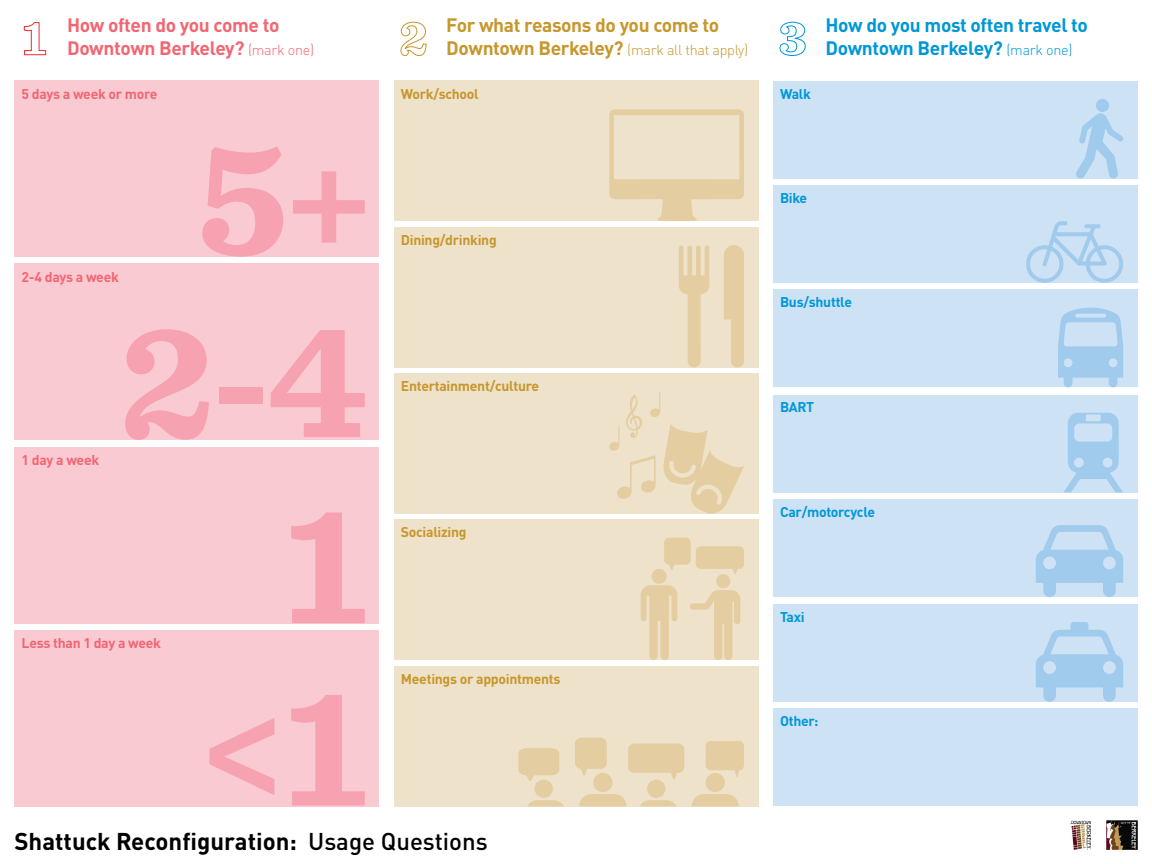
<style>
.page{position:relative;width:1152px;height:864px;background:#fff}
.page>*{position:absolute;margin:0;border:0;box-sizing:border-box;transform-origin:0 0}
.t1{font:700 24px "DINOT";color:#000}
.t2{font:700 19.2px/23px "DINOT";letter-spacing:-.02em;color:#0097d7}
.t3{font:700 19.2px/23px "DINOT";letter-spacing:-.02em;color:#f16672}
.t4{font:700 19.2px "DINOT";letter-spacing:-.02em;color:#c6972c}
.t5{font:300 14.4px "DINOT";letter-spacing:-.02em;color:#c6972c}
.t6{font:700 14px "DINOT";letter-spacing:-.02em;color:#c6972c}
.t7{font:700 14px "DINOT";letter-spacing:-.02em;color:#f16672}
.t8{font:700 14px "DINOT";letter-spacing:-.02em;color:#0097d7}
.s1{font-weight:300;font-size:14.4px}
.s2{font-weight:700;font-size:19.2px}
.s3{font-weight:500}
</style>
<div class="page">
<div style="left:14px;top:81px;width:365px;height:176px;background:#facad3"></div>
<div style="left:394px;top:81px;width:364px;height:140px;background:#efe2ca"></div>
<div style="left:14px;top:447px;width:365px;height:176px;background:#facad3"></div>
<div style="left:394px;top:373px;width:364px;height:141px;background:#efe2ca"></div>
<div style="left:14px;top:264px;width:365px;height:176px;background:#facad3"></div>
<div style="left:394px;top:227px;width:364px;height:141px;background:#efe2ca"></div>
<div style="left:14px;top:630px;width:365px;height:176px;background:#facad3"></div>
<div style="left:394px;top:520px;width:364px;height:140px;background:#efe2ca"></div>
<div style="left:394px;top:666px;width:364px;height:140px;background:#efe2ca"></div>
<div style="left:773px;top:81px;width:365px;height:98px;background:#cee2f5"></div>
<div style="left:773px;top:185px;width:365px;height:98px;background:#cee2f5"></div>
<div style="left:773px;top:289px;width:365px;height:98px;background:#cee2f5"></div>
<div style="left:773px;top:395px;width:365px;height:97px;background:#cee2f5"></div>
<div style="left:773px;top:499px;width:365px;height:98px;background:#cee2f5"></div>
<div style="left:773px;top:604px;width:365px;height:98px;background:#cee2f5"></div>
<div style="left:773px;top:708px;width:365px;height:98px;background:#cee2f5"></div>
<svg style="left:1036px;top:622px;width:87px;height:80px"></svg>
<svg style="left:1036px;top:525px;width:87px;height:72px"></svg>
<svg style="left:1058px;top:308px;width:65px;height:79px"></svg>
<svg style="left:1064px;top:413px;width:59px;height:79px"></svg>
<svg style="left:1026px;top:221px;width:97px;height:62px"></svg>
<svg style="left:1076px;top:99px;width:47px;height:80px"></svg>
<svg style="left:679px;top:245px;width:65px;height:123px"></svg>
<svg style="left:609px;top:392px;width:135px;height:122px"></svg>
<svg style="left:125px;top:329px;width:84px;height:111px"></svg>
<div style="left:220px;top:387px;width:43px;height:16px;background:#f6a2b1"></div>
<svg style="left:271px;top:330px;width:94px;height:107px"></svg>
<svg style="left:291px;top:512px;width:74px;height:111px"></svg>
<svg style="left:209px;top:718px;width:65px;height:77px"></svg>
<svg style="left:291px;top:695px;width:74px;height:111px"></svg>
<svg style="left:202px;top:146px;width:81px;height:111px"></svg>
<svg style="left:293px;top:171px;width:72px;height:72px"></svg>
<svg style="left:609px;top:109px;width:135px;height:112px"></svg>
<svg style="left:641px;top:538px;width:103px;height:122px"></svg>
<svg style="left:518px;top:748px;width:41px;height:33px"></svg>
<svg style="left:575px;top:738px;width:32px;height:38px"></svg>
<svg style="left:706px;top:741px;width:38px;height:36px"></svg>
<svg style="left:628px;top:744px;width:56px;height:36px"></svg>
<div style="left:647px;top:780px;width:18px;height:18px;background:#e4cda0;border-radius:50%"></div>
<svg style="left:640px;top:800px;width:36px;height:6px"></svg>
<div style="left:535px;top:780px;width:18px;height:18px;background:#e4cda0;border-radius:50%"></div>
<svg style="left:528px;top:800px;width:36px;height:6px"></svg>
<div style="left:593px;top:773px;width:19px;height:19px;background:#e4cda0;border-radius:50%"></div>
<svg style="left:579px;top:794px;width:48px;height:12px"></svg>
<div style="left:706px;top:773px;width:19px;height:19px;background:#e4cda0;border-radius:50%"></div>
<svg style="left:692px;top:794px;width:47px;height:12px"></svg>
<img style="left:1107px;top:820px;width:31px;height:30px">
<img style="left:1071px;top:821px;width:20px;height:29px">
<svg style="left:24px;top:22px;width:22px;height:34px"></svg>
<svg style="left:400px;top:21px;width:27px;height:35px"></svg>
<svg style="left:779px;top:21px;width:27px;height:35px"></svg>
<h2 class="t3" style="left:67px;top:13px;width:249px">How often do you come to<br>Downtown Berkeley? <span class="s1">(mark one)</span></h2>
<p class="t7" style="left:22px;top:84px;width:138px">5 days a week or more</p>
<p class="t6" style="left:401px;top:84px;width:80px">Work/school</p>
<p class="t8" style="left:780px;top:84px;width:33px">Walk</p>
<h2 class="t4" style="left:446px;top:12px;width:275px">For what reasons do you come to</h2>
<p class="t5" style="left:446px;top:41px;width:303px"><span class="s2">Downtown Berkeley?</span> (mark all that apply)</p>
<h2 class="t2" style="left:826px;top:13px;width:264px">How do you most often travel to<br>Downtown Berkeley? <span class="s1">(mark one)</span></h2>
<p class="t7" style="left:22px;top:267px;width:99px">2-4 days a week</p>
<p class="t6" style="left:401px;top:231px;width:98px">Dining/drinking</p>
<p class="t8" style="left:780px;top:189px;width:29px">Bike</p>
<p class="t7" style="left:22px;top:451px;width:79px">1 day a week</p>
<p class="t7" style="left:22px;top:634px;width:141px">Less than 1 day a week</p>
<p class="t6" style="left:401px;top:377px;width:140px">Entertainment/culture</p>
<p class="t6" style="left:401px;top:523px;width:67px">Socializing</p>
<p class="t6" style="left:401px;top:669px;width:161px">Meetings or appointments</p>
<h1 class="t1" style="left:14px;top:825px;width:475px">Shattuck Reconfiguration: <span class="s3">Usage Questions</span></h1>
<p class="t8" style="left:780px;top:293px;width:74px">Bus/shuttle</p>
<p class="t8" style="left:780px;top:398px;width:36px">BART</p>
<p class="t8" style="left:780px;top:503px;width:97px">Car/motorcycle</p>
<p class="t8" style="left:780px;top:608px;width:26px">Taxi</p>
<p class="t8" style="left:780px;top:712px;width:40px">Other:</p>
</div>
